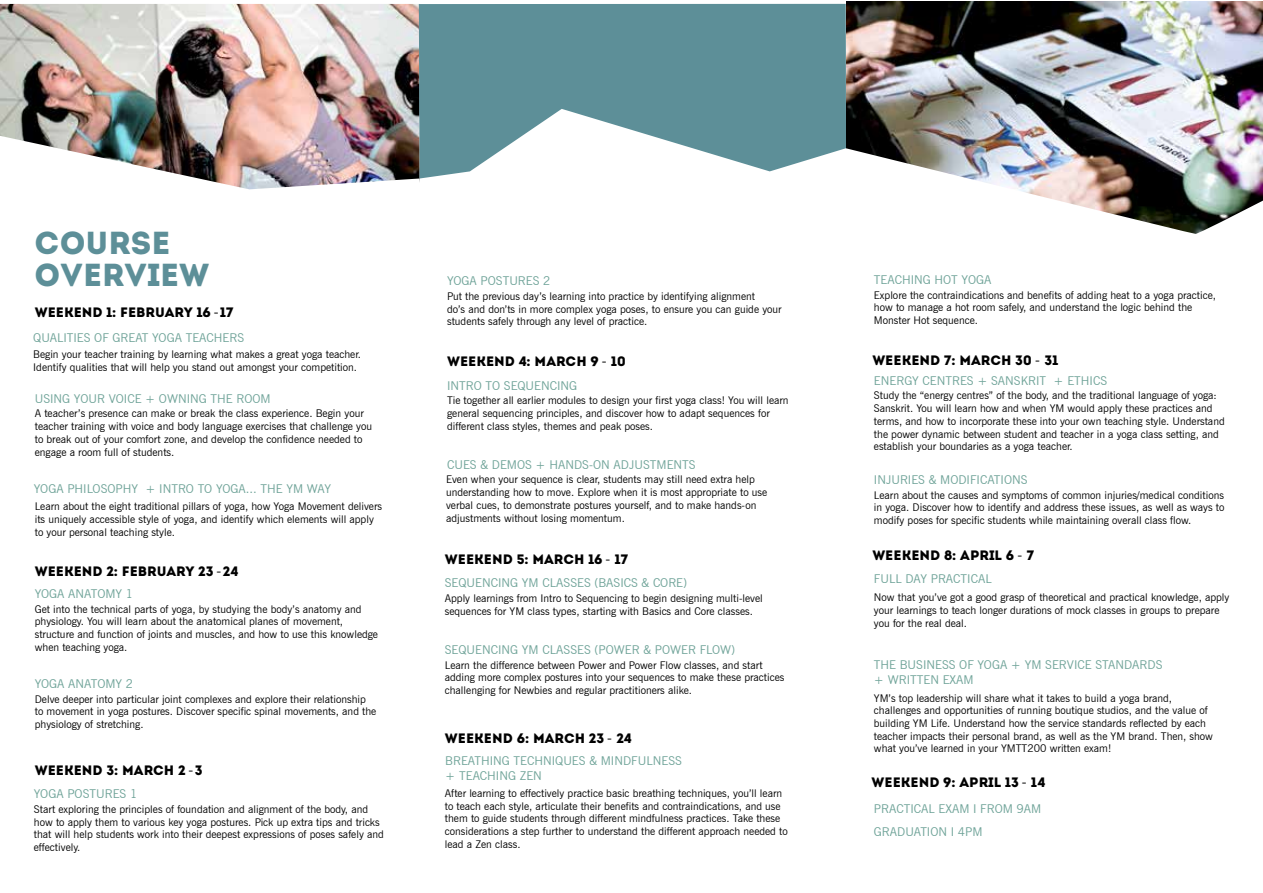
<style>
.page{position:relative;width:1263px;height:893px;background:#fff}
.page>*{position:absolute;margin:0;border:0;box-sizing:border-box;transform-origin:0 0}
.t1{font:31.8px/31.8px "Intro";color:#5d8f98}
.t2{font:13.65px "Intro";color:#000}
.t3{font:12.15px/14.5px "News Gothic BT";color:#6da297}
.t4{font:10.65px/12.8px "News Gothic BT";color:#000}
.s1{font-family:"News Gothic BT";font-size:14.7px;color:#000101}
</style>
<div class="page">
<img style="left:846px;top:2px;width:417px;height:146px">
<img style="left:0;top:4px;width:419px;height:132px">
<img style="left:846px;top:148px;width:417px;height:86px">
<img style="left:1px;top:136px;width:422px;height:54px">
<svg style="left:419px;top:4px;width:427px;height:174px;fill:#5d8f98"></svg>
<h1 class="t1" style="left:35px;top:227px;width:176px">COURSE<br>OVERVIEW</h1>
<p class="t2" style="left:35px;top:304px;width:200px">WEEKEND 1: FEBRUARY 16 <span class="s1">-</span> 17</p>
<p class="t3" style="left:33px;top:330px;width:212px">QUALITIES OF GREAT YOGA TEACHERS</p>
<p class="t4" style="left:33px;top:348px;width:329px">Begin your teacher training by learning what makes a great yoga teacher.<br>Identify qualities that will help you stand out amongst your competition.</p>
<p class="t3" style="left:35px;top:391px;width:237px">USING YOUR VOICE + OWNING THE ROOM</p>
<p class="t4" style="left:35px;top:407px;width:339px">A teacher’s presence can make or break the class experience. Begin your teacher training with voice and body language exercises that challenge you to break out of your comfort zone, and develop the confidence needed to engage a room full of students.</p>
<p class="t3" style="left:34px;top:482px;width:299px">YOGA PHILOSOPHY + INTRO TO YOGA... THE YM WAY</p>
<p class="t4" style="left:35px;top:500px;width:349px">Learn about the eight traditional pillars of yoga, how Yoga Movement delivers its uniquely accessible style of yoga, and identify which elements will apply to your personal teaching style.</p>
<p class="t2" style="left:35px;top:563px;width:205px">WEEKEND 2: FEBRUARY 23 <span class="s1">-</span> 24</p>
<p class="t3" style="left:35px;top:587px;width:100px">YOGA ANATOMY 1</p>
<p class="t4" style="left:35px;top:602px;width:345px">Get into the technical parts of yoga, by studying the body’s anatomy and physiology. You will learn about the anatomical planes of movement, structure and function of joints and muscles, and how to use this knowledge when teaching yoga.</p>
<p class="t3" style="left:35px;top:676px;width:100px">YOGA ANATOMY 2</p>
<p class="t4" style="left:35px;top:692px;width:343px">Delve deeper into particular joint complexes and explore their relationship to movement in yoga postures. Discover specific spinal movements, and the physiology of stretching.</p>
<p class="t2" style="left:35px;top:762px;width:169px">WEEKEND 3: MARCH 2 <span class="s1">-</span> 3</p>
<p class="t3" style="left:34px;top:787px;width:105px">YOGA POSTURES 1</p>
<p class="t4" style="left:34px;top:803px;width:351px">Start exploring the principles of foundation and alignment of the body, and how to apply them to various key yoga postures. Pick up extra tips and tricks that will help students work into their deepest expressions of poses safely and effectively.</p>
<p class="t3" style="left:447px;top:274px;width:105px">YOGA POSTURES 2</p>
<p class="t4" style="left:447px;top:290px;width:336px">Put the previous day’s learning into practice by identifying alignment<br>do’s and don’ts in more complex yoga poses, to ensure you can guide your students safely through any level of practice.</p>
<p class="t2" style="left:447px;top:353px;width:180px">WEEKEND 4: MARCH 9 <span class="s1">-</span> 10</p>
<p class="t3" style="left:447px;top:378px;width:132px">INTRO TO SEQUENCING</p>
<p class="t4" style="left:447px;top:394px;width:343px">Tie together all earlier modules to design your first yoga class! You will learn general sequencing principles, and discover how to adapt sequences for different class styles, themes and peak poses.</p>
<p class="t3" style="left:447px;top:457px;width:250px">CUES &amp; DEMOS + HANDS-ON ADJUSTMENTS</p>
<p class="t4" style="left:446px;top:473px;width:323px">Even when your sequence is clear, students may still need extra help understanding how to move. Explore when it is most appropriate to use verbal cues, to demonstrate postures yourself, and to make hands-on adjustments without losing momentum.</p>
<p class="t2" style="left:445px;top:551px;width:185px">WEEKEND 5: MARCH 16 <span class="s1">-</span> 17</p>
<p class="t3" style="left:445px;top:576px;width:244px">SEQUENCING YM CLASSES (BASICS &amp; CORE)</p>
<p class="t4" style="left:445px;top:592px;width:320px">Apply learnings from Intro to Sequencing to begin designing multi-level sequences for YM class types, starting with Basics and Core classes.</p>
<p class="t3" style="left:445px;top:642px;width:292px">SEQUENCING YM CLASSES (POWER &amp; POWER FLOW)</p>
<p class="t4" style="left:445px;top:658px;width:341px">Learn the difference between Power and Power Flow classes, and start adding more complex postures into your sequences to make these practices challenging for Newbies and regular practitioners alike.</p>
<p class="t2" style="left:445px;top:730px;width:188px">WEEKEND 6: MARCH 23 <span class="s1">-</span> 24</p>
<p class="t3" style="left:445px;top:753px;width:238px">BREATHING TECHNIQUES &amp; MINDFULNESS + TEACHING ZEN</p>
<p class="t4" style="left:445px;top:787px;width:344px">After learning to effectively practice basic breathing techniques, you’ll learn to teach each style, articulate their benefits and contraindications, and use them to guide students through different mindfulness practices. Take these considerations a step further to understand the different approach needed to lead a Zen class.</p>
<p class="t3" style="left:874px;top:272px;width:119px">TEACHING HOT YOGA</p>
<p class="t4" style="left:874px;top:288px;width:344px">Explore the contraindications and benefits of adding heat to a yoga practice, how to manage a hot room safely, and understand the logic behind the<br>Monster Hot sequence.</p>
<p class="t2" style="left:872px;top:352px;width:187px">WEEKEND 7: MARCH 30 <span class="s1">-</span> 31</p>
<p class="t4" style="left:874px;top:389px;width:352px">Study the “energy centres” of the body, and the traditional language of yoga:<br>Sanskrit. You will learn how and when YM would apply these practices and terms, and how to incorporate these into your own teaching style. Understand the power dynamic between student and teacher in a yoga class setting, and establish your boundaries as a yoga teacher.</p>
<p class="t3" style="left:874px;top:373px;width:235px">ENERGY CENTRES + SANSKRIT + ETHICS</p>
<p class="t3" style="left:874px;top:472px;width:155px">INJURIES &amp; MODIFICATIONS</p>
<p class="t4" style="left:874px;top:488px;width:352px;text-align:justify">Learn about the causes and symptoms of common injuries/medical conditions in yoga. Discover how to identify and address these issues, as well as ways to modify poses for specific students while maintaining overall class flow.</p>
<p class="t2" style="left:872px;top:547px;width:163px">WEEKEND 8: APRIL 6 <span class="s1">-</span> 7</p>
<p class="t3" style="left:874px;top:571px;width:119px">FULL DAY PRACTICAL</p>
<p class="t4" style="left:874px;top:591px;width:357px">Now that you’ve got a good grasp of theoretical and practical knowledge, apply your learnings to teach longer durations of mock classes in groups to prepare you for the real deal.</p>
<p class="t3" style="left:874px;top:658px;width:290px">THE BUSINESS OF YOGA + YM SERVICE STANDARDS + WRITTEN EXAM</p>
<p class="t4" style="left:874px;top:691px;width:341px">YM’s top leadership will share what it takes to build a yoga brand, challenges and opportunities of running boutique studios, and the value of building YM Life. Understand how the service standards reflected by each teacher impacts their personal brand, as well as the YM brand. Then, show what you’ve learned in your YMTT200 written exam!</p>
<p class="t2" style="left:871px;top:774px;width:175px">WEEKEND 9: APRIL 13 <span class="s1">-</span> 14</p>
<p class="t3" style="left:874px;top:797px;width:169px;line-height:22.8px">PRACTICAL EXAM I FROM 9AM<br>GRADUATION I 4PM</p>
</div>
